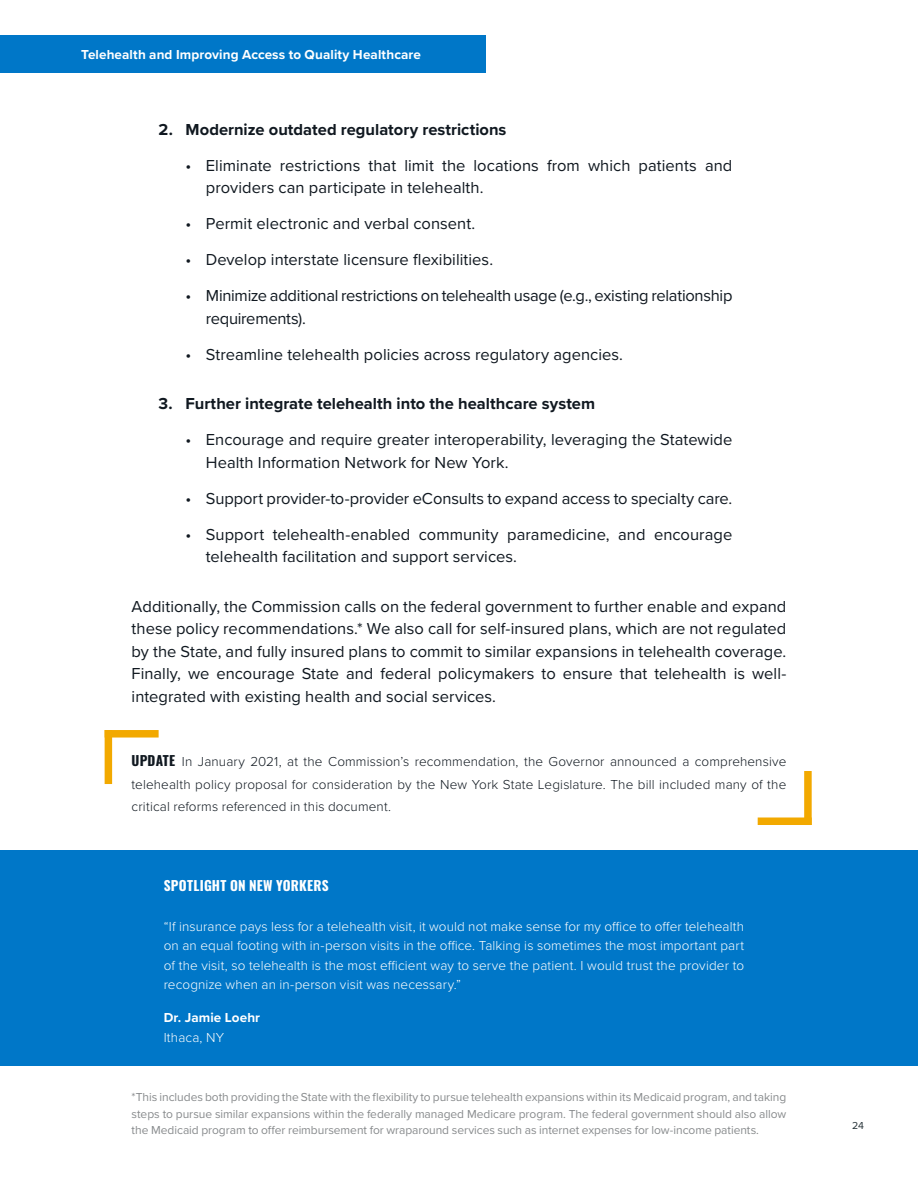
<style>
.page{position:relative;width:918px;height:1188px;background:#fff}
.page>*{position:absolute;margin:0;border:0;box-sizing:border-box;transform-origin:0 0}
.t1{font:16.5px/22.5px "Proxima Nova";color:#101820}
.t2{font:700 16.5px "Proxima Nova";color:#101820}
.t3{font:300 13.5px/19.5px "Proxima Nova";letter-spacing:.01em;color:#fff;text-align:justify}
.t4{font:300 13.5px/22.5px "Proxima Nova";letter-spacing:.01em;color:#101820;text-align:justify}
.t5{font:700 13.5px "Proxima Nova";letter-spacing:.01em;color:#fff}
.t6{font:700 13.5px "Oswald";letter-spacing:.02em;color:#fff}
.t7{font:12px/16.5px "Proxima Nova";letter-spacing:-.005em;color:#888b8d;text-align:justify}
.t8{font:10.5px "Proxima Nova";color:#263238}
.s1{font-family:"Oswald";font-weight:700}
</style>
<div class="page">
<div style="left:105px;top:730px;width:54px;height:8px;background:#f2a900"></div>
<div style="left:105px;top:730px;width:7px;height:54px;background:#f2a900"></div>
<div style="left:758px;top:818px;width:54px;height:7px;background:#f2a900"></div>
<div style="left:804px;top:771px;width:8px;height:54px;background:#f2a900"></div>
<div style="left:0;top:850px;width:918px;height:216px;background:#0077c8"></div>
<div style="left:0;top:35px;width:486px;height:38px;background:#0077c8"></div>
<p class="t5" style="left:81px;top:45px;width:342px">Telehealth and Improving Access to Quality Healthcare</p>
<p class="t2" style="left:159px;top:117px;width:349px">2. Modernize outdated regulatory restrictions</p>
<p class="t1" style="left:206px;top:153px;width:528px;text-indent:-20px">• Eliminate restrictions that limit the locations from which patients and providers can participate in telehealth.</p>
<p class="t1" style="left:186px;top:212px;width:291px">• Permit electronic and verbal consent.</p>
<p class="t1" style="left:186px;top:248px;width:309px">• Develop interstate licensure flexibilities.</p>
<p class="t1" style="left:206px;top:284px;width:528px;text-indent:-20px">• Minimize additional restrictions on telehealth usage (e.g., existing relationship requirements).</p>
<p class="t1" style="left:186px;top:342px;width:439px">• Streamline telehealth policies across regulatory agencies.</p>
<p class="t2" style="left:159px;top:391px;width:438px">3. Further integrate telehealth into the healthcare system</p>
<p class="t1" style="left:206px;top:428px;width:528px;text-indent:-20px">• Encourage and require greater interoperability, leveraging the Statewide<br>Health Information Network for New York.</p>
<p class="t1" style="left:186px;top:486px;width:548px">• Support provider-to-provider eConsults to expand access to specialty care.</p>
<p class="t1" style="left:206px;top:522px;width:528px;text-indent:-20px">• Support telehealth-enabled community paramedicine, and encourage telehealth facilitation and support services.</p>
<p class="t1" style="left:132px;top:594px;width:656px;text-align:justify">Additionally, the Commission calls on the federal government to further enable and expand these policy recommendations.* We also call for self-insured plans, which are not regulated by the State, and fully insured plans to commit to similar expansions in telehealth coverage.<br>Finally, we encourage State and federal policymakers to ensure that telehealth is well&shy;integrated with existing health and social services.</p>
<p class="t4" style="left:132px;top:750px;width:656px"><span class="s1">UPDATE</span> In January 2021, at the Commission’s recommendation, the Governor announced a comprehensive telehealth policy proposal for consideration by the New York State Legislature. The bill included many of the critical reforms referenced in this document.</p>
<p class="t6" style="left:164px;top:879px;width:167px">SPOTLIGHT ON NEW YORKERS</p>
<p class="t3" style="left:164px;top:916px;width:582px">“If insurance pays less for a telehealth visit, it would not make sense for my office to offer telehealth on an equal footing with in-person visits in the office. Talking is sometimes the most important part of the visit, so telehealth is the most efficient way to serve the patient. I would trust the provider to recognize when an in-person visit was necessary.”</p>
<p class="t5" style="left:164px;top:1008px;width:98px">Dr. Jamie Loehr</p>
<p class="t3" style="left:164px;top:1027px;width:62px">Ithaca, NY</p>
<p class="t7" style="left:132px;top:1088px;width:656px">*This includes both providing the State with the flexibility to pursue telehealth expansions within its Medicaid program, and taking steps to pursue similar expansions within the federally managed Medicare program. The federal government should also allow the Medicaid program to offer reimbursement for wraparound services such as internet expenses for low-income patients.</p>
<p class="t8" style="left:852px;top:1118px;width:13px">24</p>
</div>
